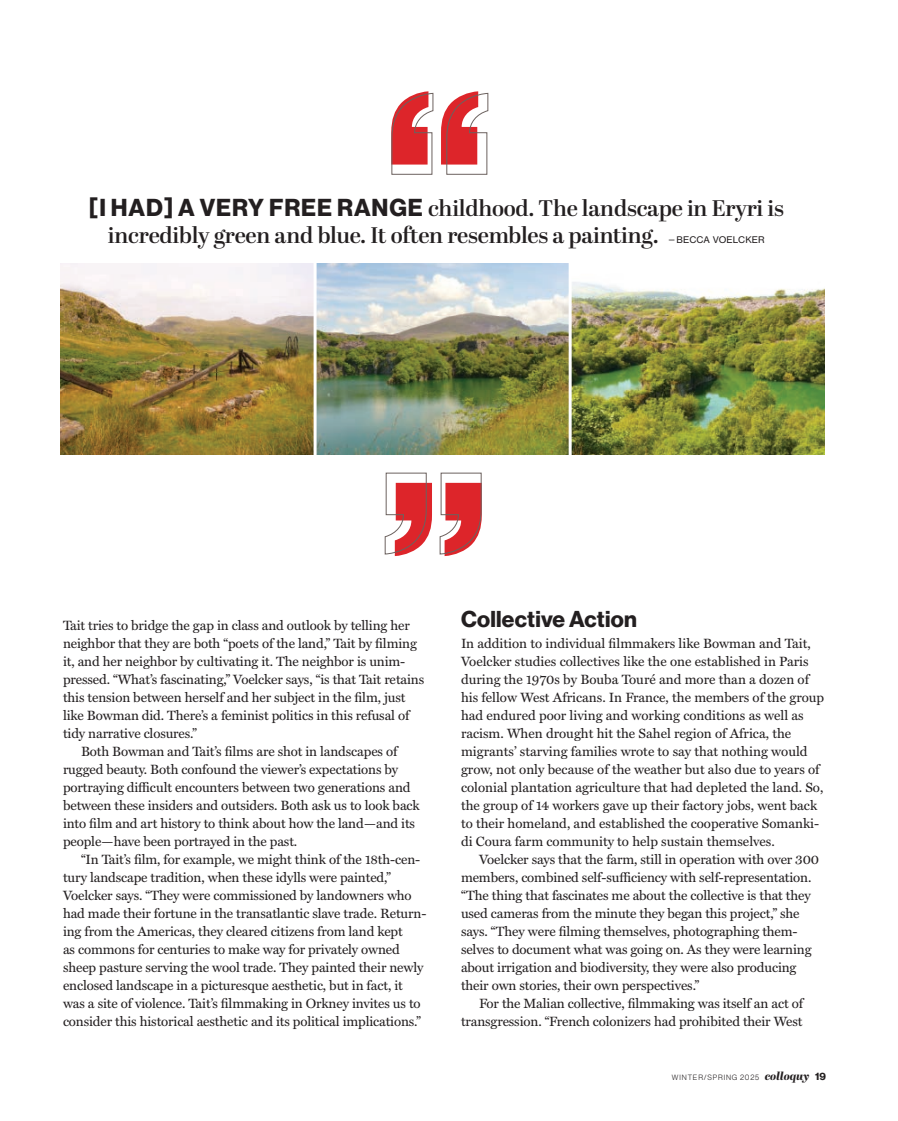
<style>
.page{position:relative;width:898px;height:1121px;background:#fff}
.page>*{position:absolute;margin:0;border:0;box-sizing:border-box;transform-origin:0 0}
.t1{font:223.95px "N Haas Grotesk DS Pro 95 Blk";color:#dd252a}
.t2{font:600 22.5px/27px "Abril Display";letter-spacing:-.01em;color:#231f20}
.t3{font:700 22.5px "Neue Haas Grotesk Display";letter-spacing:.01em;color:#231f20}
.t4{font:13.5px/18px "Miller Text";letter-spacing:-.01em;color:#231f20}
.t5{font:9px "N Haas Grotesk TX Pro 55 Rg";letter-spacing:.015em;color:#231f20}
.t6{font:7.5px "N Haas Grotesk DS Pro 45 Lt";letter-spacing:.115em;color:#231f20}
.s1{font-family:"N Haas Grotesk DS Pro 75 Bd";font-weight:400;font-size:24px}
.s2{font-family:"Abril Display";font-weight:800;font-style:italic;font-size:11.25px}
.s3{font-family:"N Haas Grotesk DS Pro 75 Bd";font-size:10.5px}
</style>
<div class="page">
<img style="left:317px;top:263px;width:508px;height:192px">
<img style="left:61px;top:263px;width:253px;height:192px">
<svg style="left:391px;top:93px;width:97px;height:82px"></svg>
<svg style="left:385px;top:472px;width:96px;height:82px"></svg>
<svg style="left:568px;top:263px;width:4px;height:192px"></svg>
<h1 class="t1" style="left:383px;top:42px;width:104px">“</h1>
<h2 class="t2" style="left:108px;top:195px;width:677px;text-indent:-19px"><span class="s1">[I HAD] A VERY FREE RANGE</span> childhood. The landscape in Eryri is incredibly green and blue. It often resembles a painting.</h2>
<p class="t5" style="left:667px;top:234px;width:99px">—BECCA VOELCKER</p>
<h1 class="t1" style="left:490px;top:606px;width:104px;rotate:-180deg">“</h1>
<p class="t4" style="left:63px;top:617px;width:348px">Tait tries to bridge the gap in class and outlook by telling her</p>
<p class="t4" style="left:63px;top:635px;width:355px">neighbor that they are both “poets of the land,” Tait by filming</p>
<p class="t4" style="left:63px;top:653px;width:344px">it, and her neighbor by cultivating it. The neighbor is unim-</p>
<p class="t4" style="left:63px;top:671px;width:363px">pressed. “What’s fascinating,” Voelcker says, “is that Tait retains</p>
<p class="t4" style="left:63px;top:689px;width:344px">this tension between herself and her subject in the film, just</p>
<p class="t4" style="left:63px;top:707px;width:348px">like Bowman did. There’s a feminist politics in this refusal of</p>
<p class="t4" style="left:63px;top:725px;width:135px">tidy narrative closures.”</p>
<p class="t4" style="left:81px;top:743px;width:318px">Both Bowman and Tait’s films are shot in landscapes of</p>
<p class="t4" style="left:63px;top:761px;width:337px">rugged beauty. Both confound the viewer’s expectations by</p>
<p class="t4" style="left:63px;top:779px;width:349px">portraying difficult encounters between two generations and</p>
<p class="t4" style="left:63px;top:797px;width:358px">between these insiders and outsiders. Both ask us to look back</p>
<p class="t4" style="left:63px;top:815px;width:354px">into film and art history to think about how the land—and its</p>
<p class="t4" style="left:63px;top:833px;width:236px">people—have been portrayed in the past.</p>
<p class="t4" style="left:81px;top:851px;width:341px">“In Tait’s film, for example, we might think of the 18th-cen-</p>
<p class="t4" style="left:63px;top:869px;width:329px">tury landscape tradition, when these idylls were painted,”</p>
<p class="t4" style="left:63px;top:887px;width:350px">Voelcker says. “They were commissioned by landowners who</p>
<p class="t4" style="left:63px;top:905px;width:365px">had made their fortune in the transatlantic slave trade. Return-</p>
<p class="t4" style="left:63px;top:923px;width:341px">ing from the Americas, they cleared citizens from land kept</p>
<p class="t4" style="left:63px;top:941px;width:338px">as commons for centuries to make way for privately owned</p>
<p class="t4" style="left:63px;top:959px;width:362px">sheep pasture serving the wool trade. They painted their newly</p>
<p class="t4" style="left:63px;top:977px;width:341px">enclosed landscape in a picturesque aesthetic, but in fact, it</p>
<p class="t4" style="left:63px;top:995px;width:359px">was a site of violence. Tait’s filmmaking in Orkney invites us to</p>
<p class="t4" style="left:63px;top:1013px;width:359px">consider this historical aesthetic and its political implications.”</p>
<h2 class="t3" style="left:461px;top:606px;width:177px">Collective Action</h2>
<p class="t4" style="left:461px;top:635px;width:365px">In addition to individual filmmakers like Bowman and Tait, Voelcker studies collectives like the one established in Paris during the 1970s by Bouba Touré and more than a dozen of his fellow West Africans. In France, the members of the group had endured poor living and working conditions as well as racism. When drought hit the Sahel region of Africa, the migrants’ starving families wrote to say that nothing would grow, not only because of the weather but also due to years of colonial plantation agriculture that had depleted the land. So, the group of 14 workers gave up their factory jobs, went back to their homeland, and established the cooperative Somanki&shy;di Coura farm community to help sustain themselves.</p>
<p class="t4" style="left:461px;top:851px;width:360px;text-indent:18px">Voelcker says that the farm, still in operation with over 300 members, combined self-sufficiency with self-representation. “The thing that fascinates me about the collective is that they used cameras from the minute they began this project,” she says. “They were filming themselves, photographing them&shy;selves to document what was going on. As they were learning about irrigation and biodiversity, they were also producing their own stories, their own perspectives.”</p>
<p class="t4" style="left:461px;top:995px;width:344px;text-align:right">For the Malian collective, filmmaking was itself an act of transgression. “French colonizers had prohibited their West</p>
<p class="t6" style="left:672px;top:1073px;width:155px">WINTER/SPRING 2025 <span class="s2">colloquy</span> <span class="s3">19</span></p>
</div>
